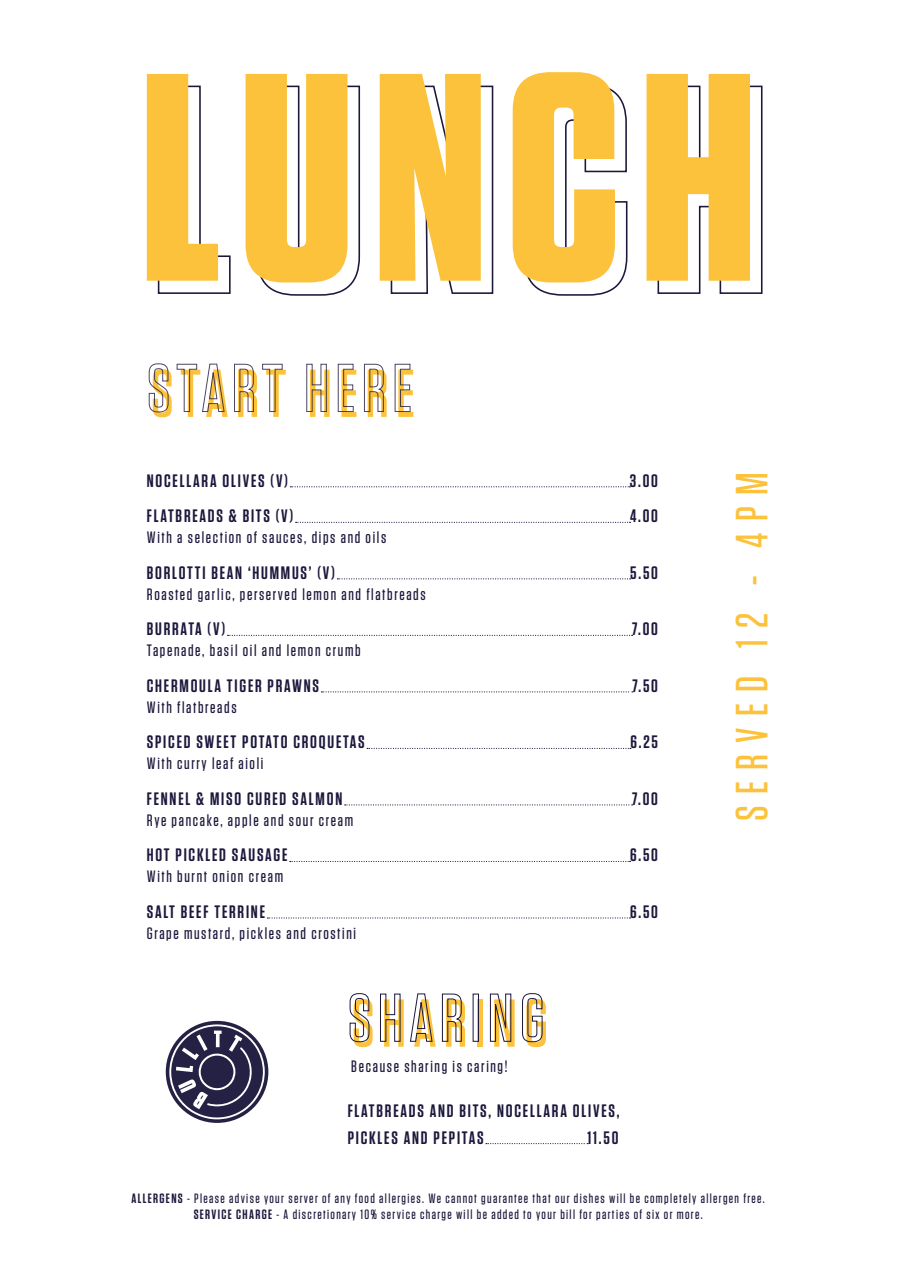
<style>
.page{position:relative;width:898px;height:1263px;background:#fff}
.page>*{position:absolute;margin:0;border:0;box-sizing:border-box;transform-origin:0 0}
.t1{font:500 67.5px "Tungsten";letter-spacing:.1em;color:#fcc23b}
.t2{font:500 45px "Tungsten";letter-spacing:.25em;color:#fcc23b}
.t3{font:600 18px/27px "Tungsten";letter-spacing:.1em;color:#1c183c}
.t4{font:500 16.5px "Tungsten";letter-spacing:.1em;color:#1c183c}
.t5{font:500 13.5px "Tungsten";letter-spacing:.1em;color:#1c183c}
.s1{font-weight:600}
</style>
<div class="page">
<svg style="left:349px;top:993px;width:21px;height:49px"></svg>
<svg style="left:380px;top:993px;width:21px;height:49px"></svg>
<svg style="left:410px;top:993px;width:23px;height:49px"></svg>
<svg style="left:441px;top:993px;width:21px;height:49px"></svg>
<div style="left:472px;top:993px;width:7px;height:48px;border:1px solid #1c183c"></div>
<svg style="left:489px;top:993px;width:22px;height:49px"></svg>
<svg style="left:522px;top:993px;width:21px;height:49px"></svg>
<svg style="left:148px;top:363px;width:21px;height:50px"></svg>
<svg style="left:176px;top:363px;width:49px;height:49px"></svg>
<svg style="left:234px;top:363px;width:20px;height:49px"></svg>
<svg style="left:262px;top:363px;width:21px;height:49px"></svg>
<svg style="left:306px;top:363px;width:21px;height:49px"></svg>
<svg style="left:337px;top:363px;width:17px;height:49px"></svg>
<svg style="left:364px;top:363px;width:20px;height:49px"></svg>
<svg style="left:394px;top:363px;width:17px;height:49px"></svg>
<svg style="left:290px;top:486px;width:340px;height:1px"></svg>
<svg style="left:295px;top:522px;width:335px;height:1px"></svg>
<svg style="left:337px;top:578px;width:293px;height:1px"></svg>
<svg style="left:227px;top:635px;width:405px;height:1px"></svg>
<svg style="left:321px;top:691px;width:311px;height:1px"></svg>
<svg style="left:367px;top:748px;width:264px;height:1px"></svg>
<svg style="left:344px;top:804px;width:288px;height:1px"></svg>
<svg style="left:290px;top:861px;width:340px;height:1px"></svg>
<svg style="left:267px;top:917px;width:363px;height:1px"></svg>
<svg style="left:486px;top:1143px;width:102px;height:1px"></svg>
<svg style="left:157px;top:83px;width:606px;height:213px"></svg>
<svg style="left:147px;top:72px;width:602px;height:210px;fill:#fcc23b"></svg>
<svg style="left:166px;top:1021px;width:102px;height:102px"></svg>
<p class="t1" style="left:150px;top:358px;width:266px">START HERE</p>
<p class="t3" style="left:147px;top:467px;width:143px">NOCELLARA OLIVES (V)</p>
<p class="t3" style="left:630px;top:467px;width:30px">3.00</p>
<p class="t3" style="left:147px;top:503px;width:148px">FLATBREADS &amp; BITS (V)</p>
<p class="t3" style="left:630px;top:503px;width:29px">4.00</p>
<p class="t4" style="left:147px;top:529px;width:241px">With a selection of sauces, dips and oils</p>
<p class="t3" style="left:147px;top:559px;width:190px">BORLOTTI BEAN ‘HUMMUS’ (V)</p>
<p class="t3" style="left:630px;top:559px;width:29px">5.50</p>
<p class="t4" style="left:147px;top:585px;width:280px">Roasted garlic, perserved lemon and flatbreads</p>
<p class="t3" style="left:147px;top:616px;width:80px">BURRATA (V)</p>
<p class="t3" style="left:632px;top:616px;width:27px">7.00</p>
<p class="t4" style="left:147px;top:642px;width:215px">Tapenade, basil oil and lemon crumb</p>
<p class="t3" style="left:147px;top:672px;width:174px">CHERMOULA TIGER PRAWNS</p>
<p class="t3" style="left:632px;top:672px;width:27px">7.50</p>
<p class="t4" style="left:147px;top:698px;width:91px">With flatbreads</p>
<p class="t3" style="left:147px;top:729px;width:219px">SPICED SWEET POTATO CROQUETAS</p>
<p class="t3" style="left:630px;top:729px;width:29px">6.25</p>
<p class="t4" style="left:147px;top:755px;width:118px">With curry leaf aioli</p>
<p class="t3" style="left:147px;top:785px;width:197px">FENNEL &amp; MISO CURED SALMON</p>
<p class="t3" style="left:632px;top:785px;width:27px">7.00</p>
<p class="t4" style="left:147px;top:811px;width:208px">Rye pancake, apple and sour cream</p>
<p class="t3" style="left:147px;top:842px;width:142px">HOT PICKLED SAUSAGE</p>
<p class="t3" style="left:630px;top:842px;width:29px">6.50</p>
<p class="t4" style="left:147px;top:868px;width:138px">With burnt onion cream</p>
<p class="t3" style="left:147px;top:898px;width:120px">SALT BEEF TERRINE</p>
<p class="t3" style="left:630px;top:898px;width:29px">6.50</p>
<p class="t4" style="left:147px;top:924px;width:211px">Grape mustard, pickles and crostini</p>
<p class="t1" style="left:351px;top:988px;width:198px">SHARING</p>
<p class="t4" style="left:351px;top:1057px;width:158px">Because sharing is caring!</p>
<p class="t3" style="left:347px;top:1097px;width:273px">FLATBREADS AND BITS, NOCELLARA OLIVES,<br>PICKLES AND PEPITAS</p>
<p class="t3" style="left:587px;top:1124px;width:32px">11.50</p>
<p class="t2" style="left:728px;top:821px;width:350px;rotate:-90deg">SERVED 12 - 4PM</p>
<p class="t5" style="left:131px;top:1191px;width:634px"><span class="s1">ALLERGENS</span> - Please advise your server of any food allergies. We cannot guarantee that our dishes will be completely allergen free.</p>
<p class="t5" style="left:194px;top:1207px;width:510px"><span class="s1">SERVICE CHARGE</span> - A discretionary 10% service charge will be added to your bill for parties of six or more.</p>
</div>
